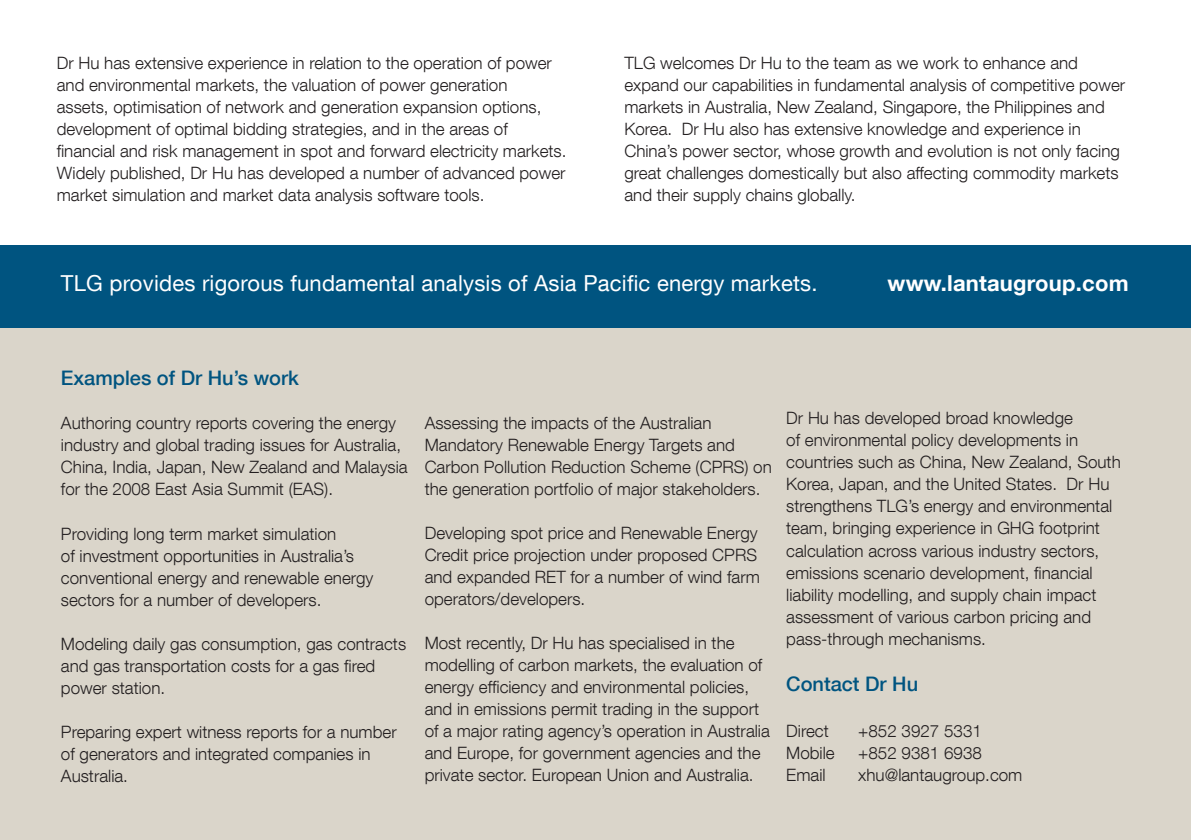
<style>
.page{position:relative;width:1191px;height:840px;background:#fff}
.page>*{position:absolute;margin:0;border:0;box-sizing:border-box;transform-origin:0 0}
.t1{font:22px "Helvetica Neue LT Com";letter-spacing:.01em;color:#fff}
.t2{font:700 22px "Helvetica Neue LT Com";letter-spacing:.01em;color:#fff}
.t3{font:500 20px "Helvetica Neue LT Com";color:#005480}
.t4{font:300 17px/22px "Helvetica Neue LT Com";color:#231f20}
</style>
<div class="page">
<div style="left:0;top:289px;width:1191px;height:550px;background:#dad5ca"></div>
<div style="left:0;top:245px;width:1191px;height:82px;background:#005480"></div>
<p class="t4" style="left:57px;top:51px;width:511px">Dr Hu has extensive experience in relation to the operation of power and environmental markets, the valuation of power generation<br>assets, optimisation of network and generation expansion options, development of optimal bidding strategies, and in the areas of financial and risk management in spot and forward electricity markets.<br>Widely published, Dr Hu has developed a number of advanced power market simulation and market data analysis software tools.</p>
<p class="t4" style="left:624px;top:51px;width:502px">TLG welcomes Dr Hu to the team as we work to enhance and expand our capabilities in fundamental analysis of competitive power markets in Australia, New Zealand, Singapore, the Philippines and Korea. Dr Hu also has extensive knowledge and experience in China’s power sector, whose growth and evolution is not only facing great challenges domestically but also affecting commodity markets and their supply chains globally.</p>
<p class="t1" style="left:61px;top:269px;width:758px">TLG provides rigorous fundamental analysis of Asia Pacific energy markets.</p>
<p class="t2" style="left:887px;top:269px;width:243px">www.lantaugroup.com</p>
<p class="t3" style="left:61px;top:366px;width:239px">Examples of Dr Hu’s work</p>
<p class="t4" style="left:61px;top:412px;width:348px">Authoring country reports covering the energy industry and global trading issues for Australia, China, India, Japan, New Zealand and Malaysia for the 2008 East Asia Summit (EAS).</p>
<p class="t4" style="left:61px;top:521px;width:314px">Providing long term market simulation<br>of investment opportunities in Australia’s conventional energy and renewable energy sectors for a number of developers.</p>
<p class="t4" style="left:61px;top:631px;width:347px">Modeling daily gas consumption, gas contracts and gas transportation costs for a gas fired power station.</p>
<p class="t4" style="left:61px;top:719px;width:337px">Preparing expert witness reports for a number of generators and integrated companies in<br>Australia.</p>
<p class="t4" style="left:425px;top:411px;width:349px">Assessing the impacts of the Australian Mandatory Renewable Energy Targets and Carbon Pollution Reduction Scheme (CPRS) on the generation portfolio of major stakeholders.</p>
<p class="t4" style="left:425px;top:521px;width:337px">Developing spot price and Renewable Energy Credit price projection under proposed CPRS and expanded RET for a number of wind farm operators/developers.</p>
<p class="t4" style="left:425px;top:631px;width:347px">Most recently, Dr Hu has specialised in the modelling of carbon markets, the evaluation of energy efficiency and environmental policies, and in emissions permit trading in the support of a major rating agency’s operation in Australia and Europe, for government agencies and the private sector. European Union and Australia.</p>
<p class="t4" style="left:786px;top:407px;width:336px">Dr Hu has developed broad knowledge<br>of environmental policy developments in countries such as China, New Zealand, South Korea, Japan, and the United States. Dr Hu strengthens TLG’s energy and environmental team, bringing experience in GHG footprint calculation across various industry sectors, emissions scenario development, financial liability modelling, and supply chain impact assessment of various carbon pricing and pass-through mechanisms.</p>
<p class="t3" style="left:786px;top:671px;width:133px">Contact Dr Hu</p>
<p class="t4" style="left:786px;top:719px;width:44px">Direct</p>
<p class="t4" style="left:858px;top:719px;width:125px">+852 3927 5331</p>
<p class="t4" style="left:786px;top:741px;width:50px">Mobile</p>
<p class="t4" style="left:858px;top:741px;width:125px">+852 9381 6938</p>
<p class="t4" style="left:786px;top:763px;width:41px">Email</p>
<p class="t4" style="left:858px;top:763px;width:166px">xhu@lantaugroup.com</p>
</div>
